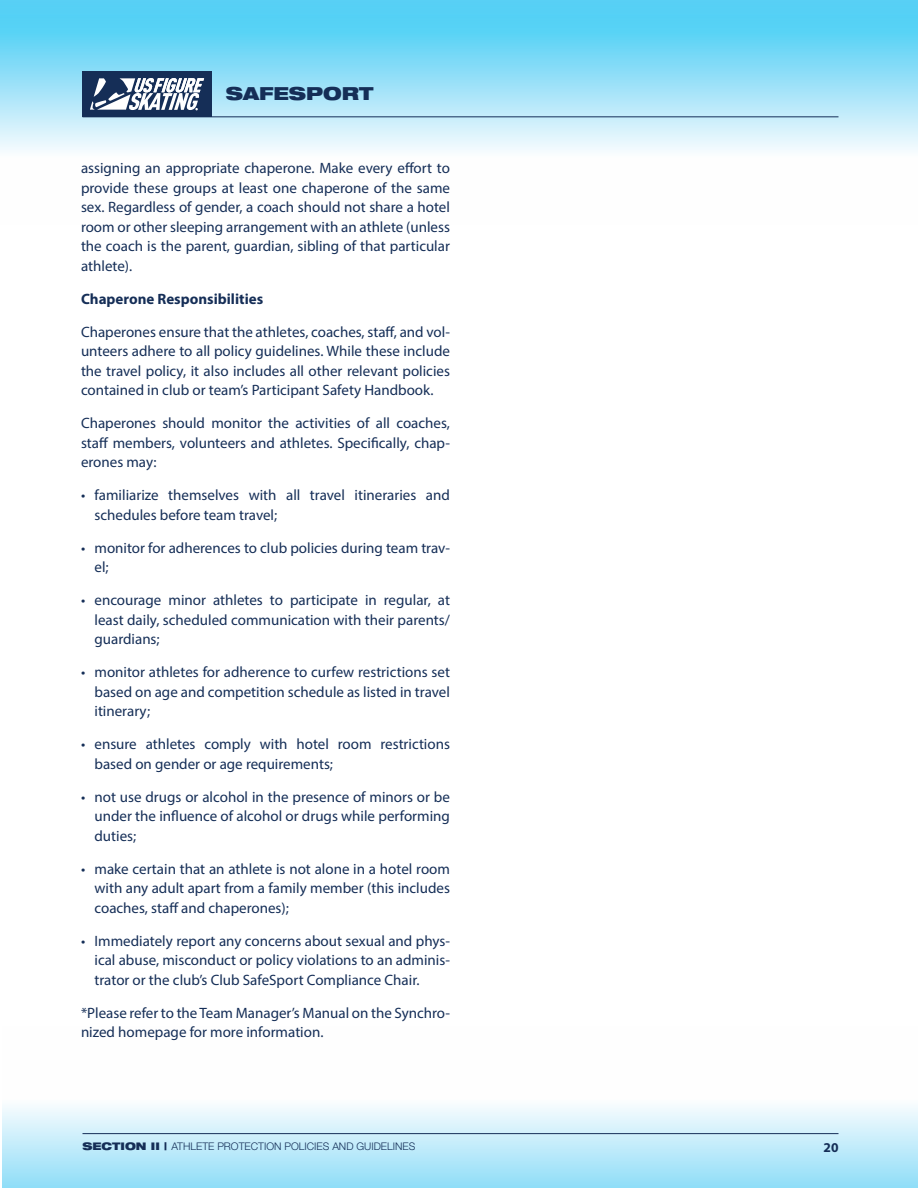
<style>
.page{position:relative;width:918px;height:1188px;background:#fff}
.page>*{position:absolute;margin:0;border:0;box-sizing:border-box;transform-origin:0 0}
.t1{font:900 expanded 18px "Helvetica Neue LT Std";color:#152e57}
.t2{font:15px/19.5px "Myriad Pro";color:#152e57;text-align:justify}
.t3{font:700 15px "Myriad Pro";color:#152e57}
.t4{font:700 13.5px "Myriad Pro";color:#152e57}
.t5{font:300 10.5px "Helvetica Neue LT Std";color:#152e57}
.s1{font-weight:900;font-stretch:expanded}
</style>
<div class="page">
<svg style="left:2px;top:1106px;width:916px;height:82px;background:#c0ebfa"></svg>
<svg style="left:0;top:0;width:918px;height:151px;background:#93dff8"></svg>
<hr style="left:82px;top:116px;width:756px;height:1px;background:#152e57">
<hr style="left:82px;top:1133px;width:756px;height:1px;background:#152e57">
<div style="left:82px;top:71px;width:130px;height:46px;background:#152e57"></div>
<svg style="left:90px;top:78px;width:114px;height:32px"></svg>
<p class="t1" style="left:226px;top:81px;width:149px">SAFESPORT</p>
<p class="t2" style="left:81px;top:158px;width:371px">assigning an appropriate chaperone. Make every effort to provide these groups at least one chaperone of the same sex. Regardless of gender, a coach should not share a hotel room or other sleeping arrangement with an athlete (unless the coach is the parent, guardian, sibling of that particular athlete).</p>
<p class="t3" style="left:81px;top:289px;width:184px">Chaperone Responsibilities</p>
<p class="t2" style="left:81px;top:322px;width:371px">Chaperones ensure that the athletes, coaches, staff, and vol&shy;unteers adhere to all policy guidelines. While these include the travel policy, it also includes all other relevant policies contained in club or team’s Participant Safety Handbook.</p>
<p class="t2" style="left:81px;top:413px;width:371px">Chaperones should monitor the activities of all coaches, staff members, volunteers and athletes. Specifically, chap&shy;erones may:</p>
<p class="t2" style="left:94px;top:485px;width:357px;text-indent:-14px">• familiarize themselves with all travel itineraries and schedules before team travel;</p>
<p class="t2" style="left:94px;top:538px;width:357px;text-indent:-14px">• monitor for adherences to club policies during team trav&shy;el;</p>
<p class="t2" style="left:94px;top:590px;width:357px;text-indent:-14px">• encourage minor athletes to participate in regular, at least daily, scheduled communication with their parents/ guardians;</p>
<p class="t2" style="left:94px;top:662px;width:357px;text-indent:-14px">• monitor athletes for adherence to curfew restrictions set based on age and competition schedule as listed in travel itinerary;</p>
<p class="t2" style="left:94px;top:734px;width:357px;text-indent:-14px">• ensure athletes comply with hotel room restrictions based on gender or age requirements;</p>
<p class="t2" style="left:94px;top:787px;width:357px;text-indent:-14px">• not use drugs or alcohol in the presence of minors or be under the influence of alcohol or drugs while performing duties;</p>
<p class="t2" style="left:94px;top:859px;width:357px;text-indent:-14px">• make certain that an athlete is not alone in a hotel room with any adult apart from a family member (this includes coaches, staff and chaperones);</p>
<p class="t2" style="left:94px;top:931px;width:357px;text-indent:-14px">• Immediately report any concerns about sexual and phys&shy;ical abuse, misconduct or policy violations to an adminis&shy;trator or the club’s Club SafeSport Compliance Chair.</p>
<p class="t2" style="left:81px;top:1003px;width:371px">*Please refer to the Team Manager’s Manual on the Synchro&shy;nized homepage for more information.</p>
<p class="t5" style="left:82px;top:1140px;width:334px"><span class="s1">SECTION II |</span> ATHLETE PROTECTION POLICIES AND GUIDELINES</p>
<p class="t4" style="left:824px;top:1139px;width:16px">20</p>
</div>
